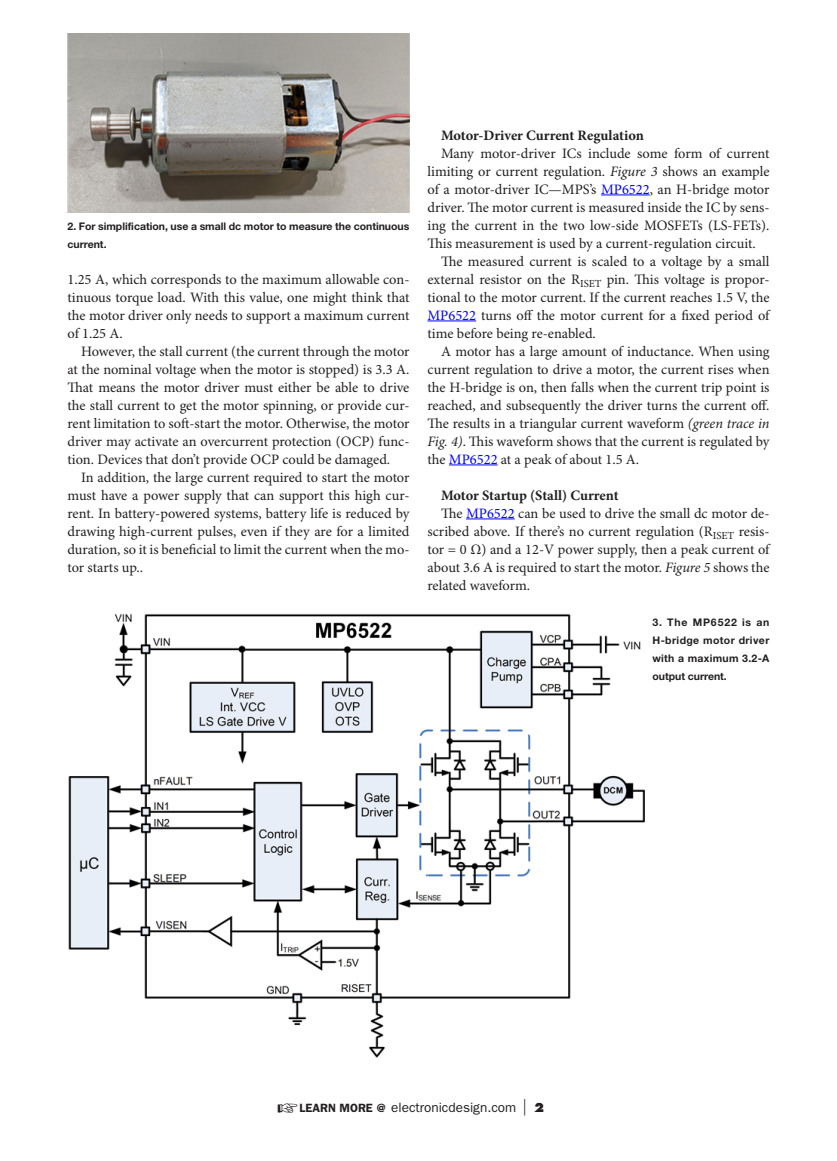
<style>
.page{position:relative;width:837px;height:1161px;background:#fff}
.page>*{position:absolute;margin:0;border:0;box-sizing:border-box;transform-origin:0 0}
.t1{font:14.4px/18px "Minion Pro";color:#231f20;text-align:justify}
.t2{font:700 14.4px "Minion Pro";letter-spacing:-.005em;color:#231f20}
.t3{font:13.5px "ITC Franklin Gothic Std";color:#231f20}
.captions{font:700 10.5px/18px "Helvetica Neue LT Std";color:#231f20;text-align:justify}
.s1{font-style:italic}
.s2{color:#00f}
.s3{font-weight:600;font-size:12px}
.s4{font-family:"Futura Std";font-weight:300;font-size:16.5px}
.s5{font-family:"Futura Std";font-weight:800;font-size:12px}
</style>
<div class="page">
<hr style="left:601px;top:195px;width:49px;height:1px;background:#00f">
<hr style="left:428px;top:321px;width:48px;height:1px;background:#00f">
<hr style="left:449px;top:465px;width:49px;height:1px;background:#00f">
<hr style="left:466px;top:519px;width:49px;height:1px;background:#00f">
<img style="left:68px;top:33px;width:342px;height:180px">
<img style="left:68px;top:613px;width:577px;height:445px">
<p class="captions" style="left:68px;top:217px;width:344px">2. For simplification, use a small dc motor to measure the continuous current.</p>
<p class="t1" style="left:68px;top:270px;width:344px">1.25 A, which corresponds to the maximum allowable con&shy;tinuous torque load. With this value, one might think that the motor driver only needs to support a maximum current of 1.25 A.</p>
<p class="t1" style="left:68px;top:342px;width:344px;text-indent:14px">However, the stall current (the current through the motor at the nominal voltage when the motor is stopped) is 3.3 A.<br>That means the motor driver must either be able to drive the stall current to get the motor spinning, or provide cur&shy;rent limitation to soft-start the motor. Otherwise, the motor driver may activate an overcurrent protection (OCP) func&shy;tion. Devices that don’t provide OCP could be damaged.</p>
<p class="t1" style="left:68px;top:468px;width:344px;text-indent:14px">In addition, the large current required to start the motor must have a power supply that can support this high cur&shy;rent. In battery-powered systems, battery life is reduced by drawing high-current pulses, even if they are for a limited duration, so it is beneficial to limit the current when the mo&shy;tor starts up..</p>
<p class="t2" style="left:441px;top:126px;width:204px">Motor-Driver Current Regulation</p>
<p class="t1" style="left:428px;top:144px;width:344px;text-indent:14px">Many motor-driver ICs include some form of current limiting or current regulation. <span class="s1">Figure 3</span> shows an example of a motor-driver IC—MPS’s <span class="s2">MP6522</span>, an H-bridge motor driver. The motor current is measured inside the IC by sens&shy;ing the current in the two low-side MOSFETs (LS-FETs).<br>This measurement is used by a current-regulation circuit.</p>
<p class="t1" style="left:428px;top:252px;width:344px;text-indent:14px">The measured current is scaled to a voltage by a small external resistor on the R<sub>ISET</sub> pin. This voltage is propor&shy;tional to the motor current. If the current reaches 1.5 V, the <span class="s2">MP6522</span> turns off the motor current for a fixed period of time before being re-enabled.</p>
<p class="t1" style="left:428px;top:342px;width:344px;text-indent:14px">A motor has a large amount of inductance. When using current regulation to drive a motor, the current rises when the H-bridge is on, then falls when the current trip point is reached, and subsequently the driver turns the current off.<br>The results in a triangular current waveform <span class="s1">(green trace in Fig. 4)</span>. This waveform shows that the current is regulated by the <span class="s2">MP6522</span> at a peak of about 1.5 A.</p>
<p class="t2" style="left:441px;top:486px;width:179px">Motor Startup (Stall) Current</p>
<p class="t1" style="left:428px;top:504px;width:344px;text-indent:14px">The <span class="s2">MP6522</span> can be used to drive the small dc motor de&shy;scribed above. If there’s no current regulation (R<sub>ISET</sub> resis&shy;tor = 0 Ω) and a 12-V power supply, then a peak current of about 3.6 A is required to start the motor. <span class="s1">Figure 5</span> shows the related waveform.</p>
<p class="captions" style="left:652px;top:613px;width:118px">3. The MP6522 is an H-bridge motor driver with a maximum 3.2-A output current.</p>
<p class="t3" style="left:277px;top:1099px;width:268px">☞<span class="s3">LEARN MORE @</span> electronicdesign.com <span class="s4">|</span> <span class="s5">2</span></p>
</div>
